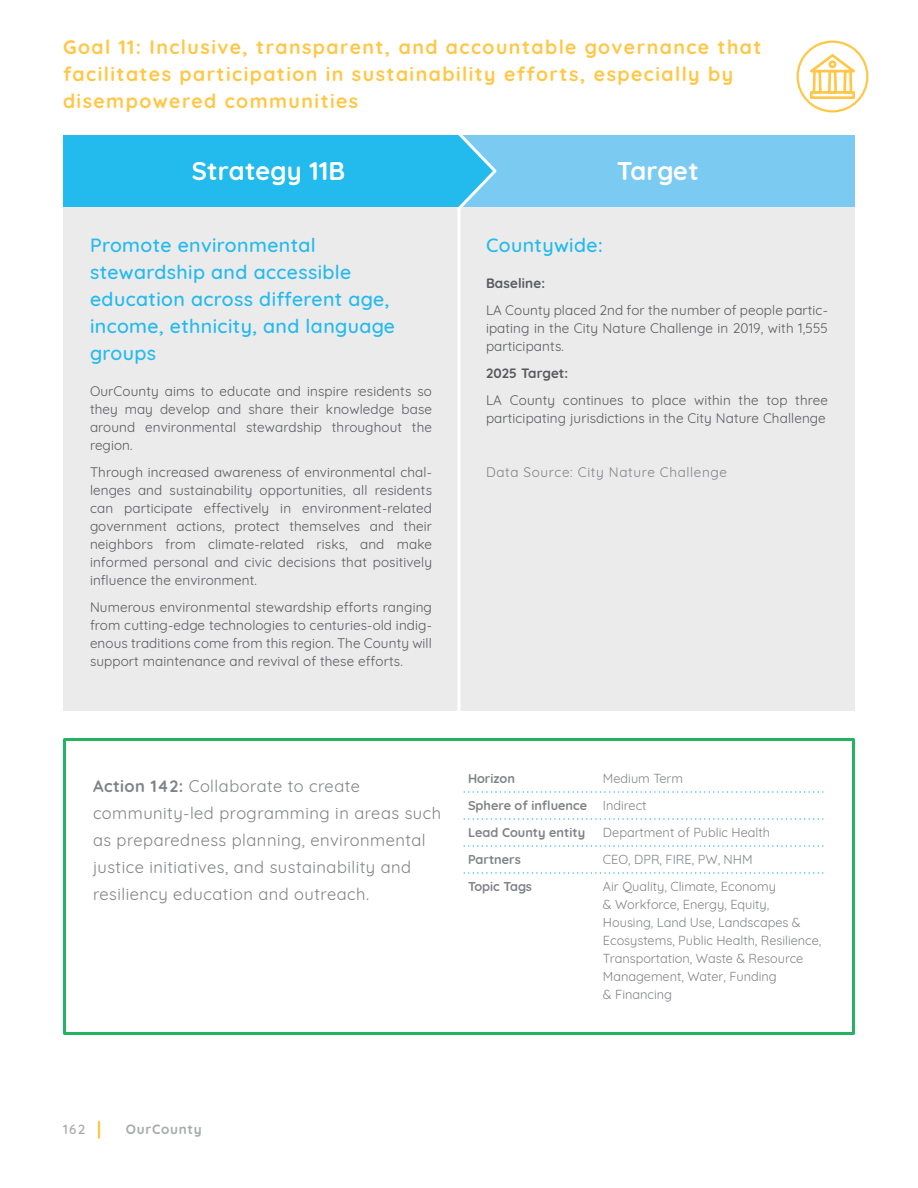
<style>
.page{position:relative;width:918px;height:1188px;background:#fff}
.page>*{position:absolute;margin:0;border:0;box-sizing:border-box;transform-origin:0 0}
.t1{font:700 25.5px "Quicksand";letter-spacing:.01em;color:#fff}
.t2{font:700 19.5px/27px "Quicksand";letter-spacing:.075em;color:#ffc746}
.t3{font:500 19.5px/27px "Quicksand";letter-spacing:.02em;color:#23baed}
.t4{font:16.5px/27px "Quicksand";letter-spacing:.03em;color:#808285}
.t5{font:13.5px/18px "Quicksand";letter-spacing:.01em;color:#58595b;text-align:justify}
.t6{font:13.5px "Quicksand";letter-spacing:.05em;color:#808285}
.t7{font:700 13.5px "Quicksand";letter-spacing:.01em;color:#58595b}
.t8{font:700 13.5px "Quicksand";letter-spacing:.05em;color:#a7a9ac}
.t9{font:500 13.5px "Quicksand";color:#a7a9ac}
.t10{font:12.75px/18px "Quicksand";color:#808285}
.t11{font:700 12.75px/27px "Quicksand";color:#808285}
.s1{font-weight:700}
.s2{font-weight:400}
</style>
<div class="page">
<div style="left:796px;top:41px;width:72px;height:72px;border:2px solid #ffc746;border-radius:50%"></div>
<div style="left:810px;top:91px;width:45px;height:8px;border:3px solid #ffc647"></div>
<svg style="left:810px;top:54px;width:45px;height:41px"></svg>
<div style="left:829px;top:60px;width:7px;height:8px;border:3px solid #ffc647;border-radius:50%"></div>
<div style="left:63px;top:738px;width:792px;height:297px;border:3px solid #23b461"></div>
<svg style="left:464px;top:791px;width:360px;height:2px"></svg>
<svg style="left:464px;top:845px;width:360px;height:2px"></svg>
<svg style="left:464px;top:872px;width:360px;height:2px"></svg>
<svg style="left:464px;top:818px;width:360px;height:2px"></svg>
<div style="left:63px;top:207px;width:396px;height:504px;background:#ebebec"></div>
<div style="left:459px;top:207px;width:396px;height:504px;background:#ebebec"></div>
<div style="left:460px;top:135px;width:395px;height:72px;background:#7bcaf1"></div>
<svg style="left:63px;top:135px;width:434px;height:74px;background:#2dbced"></svg>
<hr style="left:458px;top:207px;width:3px;height:504px;background:#fff">
<svg style="left:98px;top:1122px;width:2px;height:16px"></svg>
<h2 class="t2" style="left:63px;top:32px;width:700px">Goal 11: Inclusive, transparent, and accountable governance that facilitates participation in sustainability efforts, especially by disempowered communities</h2>
<h1 class="t1" style="left:192px;top:150px;width:155px">Strategy 11B</h1>
<h1 class="t1" style="left:617px;top:150px;width:84px">Target</h1>
<h2 class="t3" style="left:90px;top:230px;width:307px">Promote environmental stewardship and accessible education across different age, income, ethnicity, and language groups</h2>
<p class="t5" style="left:90px;top:381px;width:344px">OurCounty aims to educate and inspire residents so they may develop and share their knowledge base around environmental stewardship throughout the region.</p>
<p class="t5" style="left:90px;top:462px;width:344px">Through increased awareness of environmental chal&shy;lenges and sustainability opportunities, all residents can participate effectively in environment-related government actions, protect themselves and their neighbors from climate-related risks, and make informed personal and civic decisions that positively influence the environment.</p>
<p class="t5" style="left:90px;top:597px;width:344px">Numerous environmental stewardship efforts ranging from cutting-edge technologies to centuries-old indig&shy;enous traditions come from this region. The County will support maintenance and revival of these efforts.</p>
<h2 class="t3" style="left:486px;top:230px;width:118px">Countywide:</h2>
<p class="t7" style="left:486px;top:272px;width:61px">Baseline:</p>
<p class="t5" style="left:486px;top:300px;width:344px">LA County placed 2nd for the number of people partic&shy;ipating in the City Nature Challenge in 2019, with 1,555 participants.</p>
<p class="t7" style="left:486px;top:362px;width:84px">2025 Target:</p>
<p class="t5" style="left:486px;top:390px;width:344px">LA County continues to place within the top three participating jurisdictions in the City Nature Challenge</p>
<p class="t6" style="left:486px;top:462px;width:242px">Data Source: City Nature Challenge</p>
<p class="t4" style="left:93px;top:771px;width:350px"><span class="s1">Action 142:</span> Collaborate to create community-led programming in areas such as preparedness planning, environmental justice initiatives, and sustainability and resiliency education and outreach.</p>
<p class="t11" style="left:468px;top:764px;width:217px;text-indent:135px"><span class="s2">Medium Term<br></span>Sphere of influence <span class="s2">Indirect<br></span>Lead County entity</p>
<p class="t11" style="left:468px;top:764px;width:49px">Horizon</p>
<p class="t10" style="left:603px;top:822px;width:169px">Department of Public Health</p>
<p class="t11" style="left:468px;top:845px;width:54px">Partners</p>
<p class="t10" style="left:603px;top:849px;width:151px">CEO, DPR, FIRE, PW, NHM</p>
<p class="t11" style="left:468px;top:872px;width:66px">Topic Tags</p>
<p class="t10" style="left:603px;top:876px;width:220px">Air Quality, Climate, Economy<br>&amp; Workforce, Energy, Equity,<br>Housing, Land Use, Landscapes &amp;<br>Ecosystems, Public Health, Resilience,<br>Transportation, Waste &amp; Resource<br>Management, Water, Funding<br>&amp; Financing</p>
<p class="t9" style="left:63px;top:1118px;width:24px">162</p>
<p class="t8" style="left:126px;top:1118px;width:77px">OurCounty</p>
</div>
